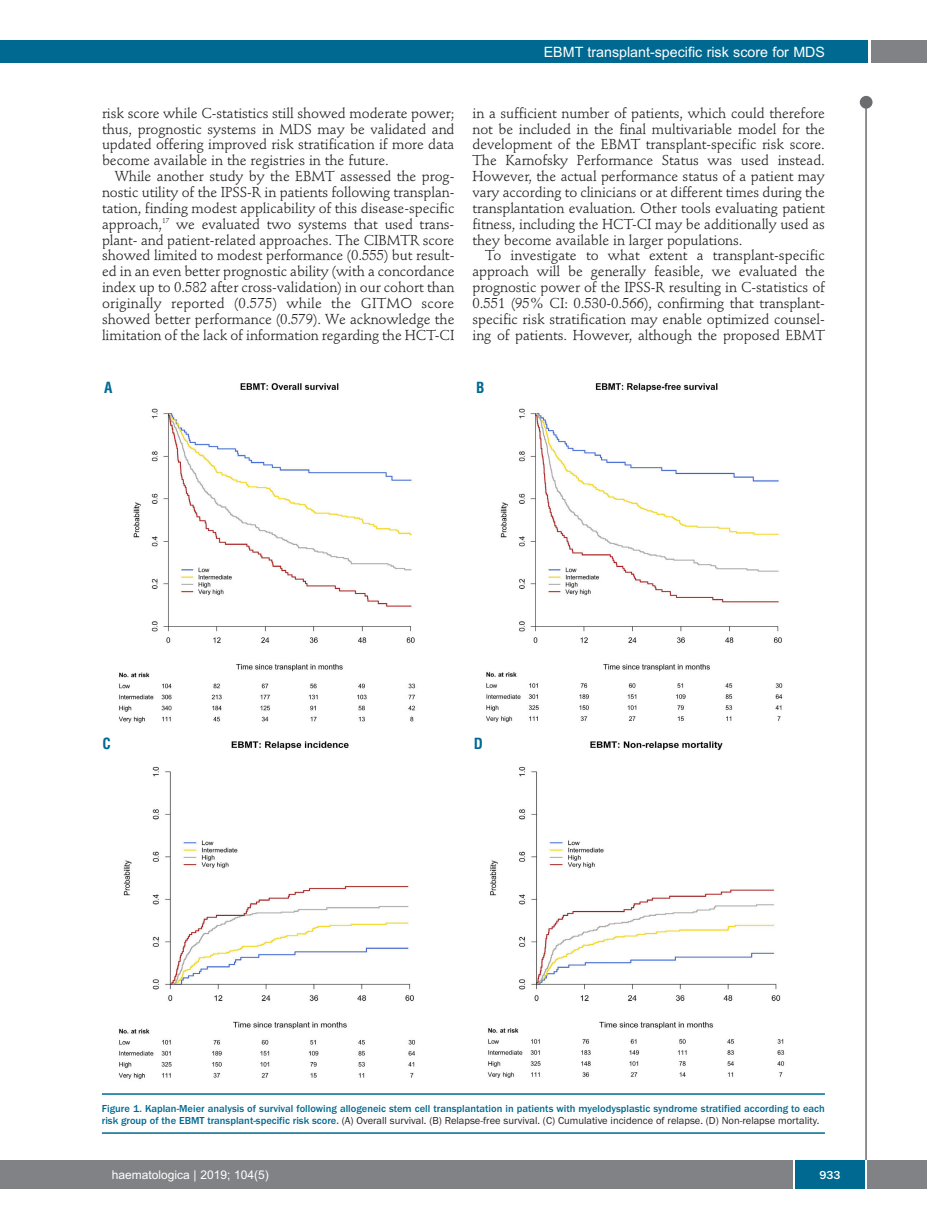
<style>
.page{position:relative;width:927px;height:1225px;background:#fff}
.page>*{position:absolute;margin:0;border:0;box-sizing:border-box;transform-origin:0 0}
.t1{font:700 condensed 15px "Helvetica";color:#006991}
.t2{font:14.25px/15.9px "Stempel Schneidler";letter-spacing:-.005em;color:#231f20;text-align:justify}
.t3{font:14.25px "Arial";color:#fff}
.t4{font:12px "Arial";color:#fff}
.t5{font:500 12px "Franklin Gothic";color:#fff}
.t6{font:500 10.5px/12px "Franklin Gothic";color:#006991}
.s1{font-weight:400;color:#231f20}
</style>
<div class="page">
<div style="left:860px;top:96px;width:12px;height:13px;background:#6c6d70;border-radius:50%"></div>
<hr style="left:865px;top:98px;width:2px;height:1062px;background:#6c6d70">
<div style="left:871px;top:40px;width:56px;height:22px;background:#808285"></div>
<div style="left:18px;top:40px;width:849px;height:22px;background:#006991"></div>
<div style="left:17px;top:1160px;width:910px;height:28px;background:#808285"></div>
<div style="left:795px;top:1160px;width:70px;height:28px;background:#006991"></div>
<hr style="left:793px;top:1160px;width:2px;height:28px;background:#fff">
<hr style="left:865px;top:1160px;width:2px;height:28px;background:#fff">
<div style="left:0;top:40px;width:19px;height:22px;background:#006991"></div>
<div style="left:0;top:1160px;width:18px;height:28px;background:#808285"></div>
<img style="left:118px;top:383px;width:667px;height:696px">
<hr style="left:102px;top:1093px;width:723px;height:1px;background:#006991">
<hr style="left:102px;top:1132px;width:723px;height:1px;background:#006991">
<p class="t3" style="left:544px;top:44px;width:283px">EBMT transplant-specific risk score for MDS</p>
<p class="t2" style="left:102px;top:106px;width:354px">risk score while C-statistics still showed moderate power; thus, prognostic systems in MDS may be validated and updated offering improved risk stratification if more data become available in the registries in the future.</p>
<p class="t2" style="left:102px;top:170px;width:354px;text-indent:13px">While another study by the EBMT assessed the prog&shy;nostic utility of the IPSS-R in patients following transplan&shy;tation, finding modest applicability of this disease-specific approach,<sup>17</sup> we evaluated two systems that used trans&shy;plant- and patient-related approaches. The CIBMTR score showed limited to modest performance (0.555) but result&shy;ed in an even better prognostic ability (with a concordance index up to 0.582 after cross-validation) in our cohort than originally reported (0.575) while the GITMO score showed better performance (0.579). We acknowledge the limitation of the lack of information regarding the HCT-CI</p>
<p class="t1" style="left:104px;top:378px;width:10px">A</p>
<p class="t2" style="left:472px;top:106px;width:354px">in a sufficient number of patients, which could therefore not be included in the final multivariable model for the development of the EBMT transplant-specific risk score.<br>The Karnofsky Performance Status was used instead.<br>However, the actual performance status of a patient may vary according to clinicians or at different times during the transplantation evaluation. Other tools evaluating patient fitness, including the HCT-CI may be additionally used as they become available in larger populations.</p>
<p class="t2" style="left:472px;top:249px;width:354px;text-indent:13px">To investigate to what extent a transplant-specific approach will be generally feasible, we evaluated the prognostic power of the IPSS-R resulting in C-statistics of 0.551 (95% CI: 0.530-0.566), confirming that transplant&shy;specific risk stratification may enable optimized counsel&shy;ing of patients. However, although the proposed EBMT</p>
<p class="t1" style="left:476px;top:378px;width:10px">B</p>
<p class="t1" style="left:103px;top:734px;width:10px">C</p>
<p class="t1" style="left:474px;top:734px;width:11px">D</p>
<p class="t6" style="left:102px;top:1102px;width:724px">Figure 1. Kaplan-Meier analysis of survival following allogeneic stem cell transplantation in patients with myelodysplastic syndrome stratified according to each risk group of the EBMT transplant-specific risk score. <span class="s1">(A) Overall survival. (B) Relapse-free survival. (C) Cumulative incidence of relapse. (D) Non-relapse mortality.</span></p>
<p class="t4" style="left:112px;top:1167px;width:158px">haematologica | 2019; 104(5)</p>
<p class="t5" style="left:819px;top:1167px;width:23px">933</p>
</div>
